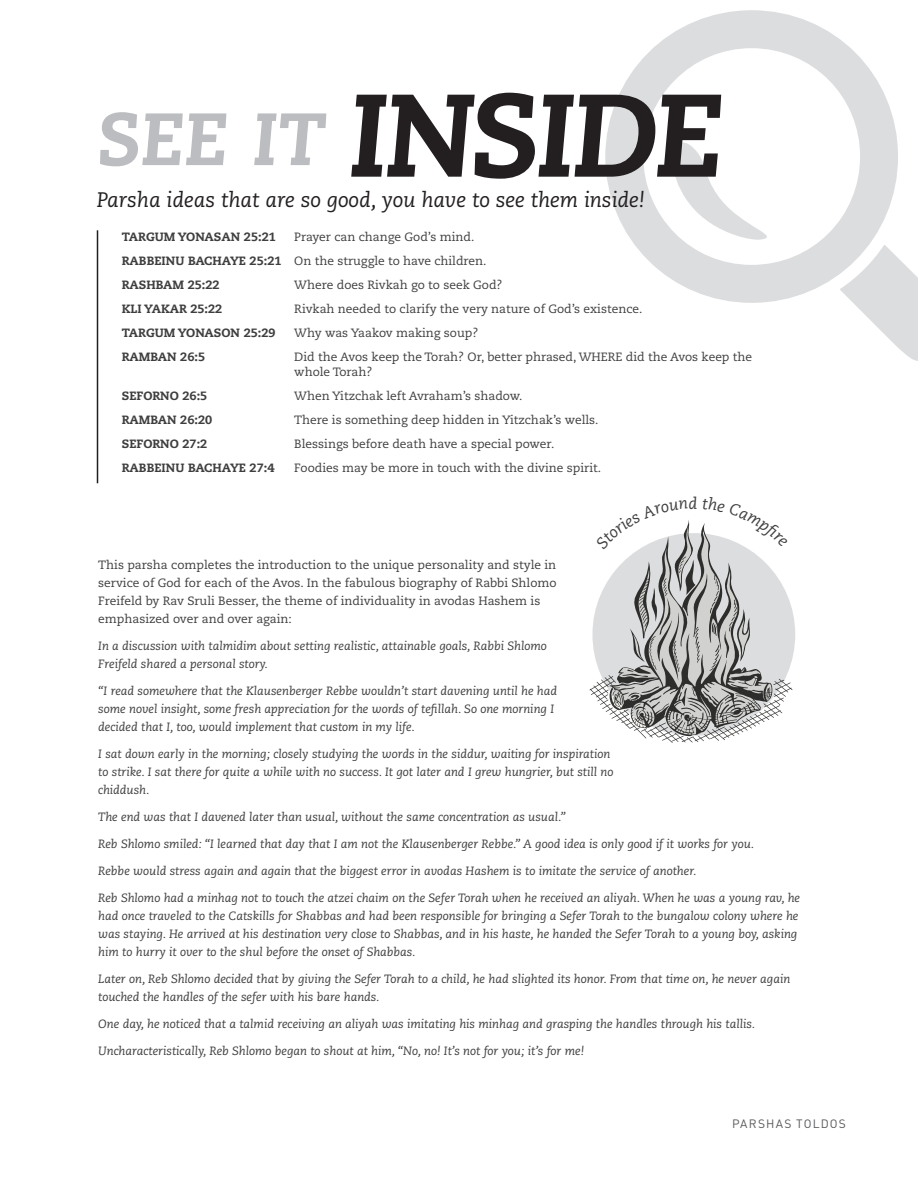
<style>
.page{position:relative;width:918px;height:1188px;background:#fff}
.page>*{position:absolute;margin:0;border:0;box-sizing:border-box;transform-origin:0 0}
.t1{font:italic 800 117.15px "Caecilia LT Std";letter-spacing:-.03em;color:#231f20}
.t2{font:italic 800 73.8px "Caecilia LT Std";color:#bcbdc0}
.t3{font:italic 21px "Caecilia LT Std";color:#231f20}
.interview_text{font:italic 12px/18px "Caecilia LT Std";color:#3e3e3f}
.see_it_inside{font:12px/15px "Caecilia LT Std";color:#3e3e3f}
.interview_text-2{font:12px/18px "Caecilia LT Std";color:#3e3e3f}
.see_it_inside-2{font:800 12px "Caecilia LT Std";color:#3e3e3f}
.t4{font:12px "DIN Pro";letter-spacing:.095em;color:#57585a}
.s1{font-weight:800}
</style>
<div class="page">
<svg style="left:853px;top:258px;width:65px;height:103px"></svg>
<svg style="left:605px;top:10px;width:293px;height:293px"></svg>
<svg style="left:673px;top:142px;width:95px;height:98px"></svg>
<hr style="left:97px;top:230px;width:1px;height:253px;background:#231f20">
<svg style="left:589px;top:520px;width:204px;height:223px"></svg>
<p class="t2" style="left:98px;top:96px;width:229px">SEE IT</p>
<p class="t1" style="left:350px;top:66px;width:376px">INSIDE</p>
<p class="t3" style="left:97px;top:188px;width:550px">Parsha ideas that are so good, you have to see them inside!</p>
<p class="see_it_inside-2" style="left:122px;top:229px;width:156px">TARGUM YONASAN 25:21</p>
<p class="see_it_inside" style="left:294px;top:230px;width:182px">Prayer can change God’s mind.</p>
<p class="see_it_inside" style="left:122px;top:254px;width:366px"><span class="s1">RABBEINU BACHAYE 25:21</span> On the struggle to have children.</p>
<p class="see_it_inside-2" style="left:122px;top:277px;width:99px">RASHBAM 25:22</p>
<p class="see_it_inside" style="left:294px;top:278px;width:210px">Where does Rivkah go to seek God?</p>
<p class="see_it_inside-2" style="left:122px;top:301px;width:102px">KLI YAKAR 25:22</p>
<p class="see_it_inside" style="left:294px;top:302px;width:350px">Rivkah needed to clarify the very nature of God’s existence.</p>
<p class="see_it_inside-2" style="left:122px;top:325px;width:155px">TARGUM YONASON 25:29</p>
<p class="see_it_inside" style="left:294px;top:326px;width:186px">Why was Yaakov making soup?</p>
<p class="see_it_inside-2" style="left:122px;top:349px;width:85px">RAMBAN 26:5</p>
<p class="see_it_inside" style="left:294px;top:350px;width:459px">Did the Avos keep the Torah? Or, better phrased, WHERE did the Avos keep the whole Torah?</p>
<p class="see_it_inside-2" style="left:122px;top:388px;width:87px">SEFORNO 26:5</p>
<p class="see_it_inside" style="left:294px;top:389px;width:230px">When Yitzchak left Avraham’s shadow.</p>
<p class="see_it_inside-2" style="left:122px;top:412px;width:92px">RAMBAN 26:20</p>
<p class="see_it_inside" style="left:294px;top:413px;width:306px">There is something deep hidden in Yitzchak’s wells.</p>
<p class="see_it_inside-2" style="left:122px;top:436px;width:87px">SEFORNO 27:2</p>
<p class="see_it_inside" style="left:294px;top:437px;width:262px">Blessings before death have a special power.</p>
<p class="see_it_inside-2" style="left:122px;top:460px;width:154px">RABBEINU BACHAYE 27:4</p>
<p class="see_it_inside" style="left:294px;top:461px;width:308px">Foodies may be more in touch with the divine spirit.</p>
<p class="interview_text-2" style="left:98px;top:556px;width:460px">This parsha completes the introduction to the unique personality and style in service of God for each of the Avos. In the fabulous biography of Rabbi Shlomo Freifeld by Rav Sruli Besser, the theme of individuality in avodas Hashem is emphasized over and over again:</p>
<p class="interview_text" style="left:98px;top:637px;width:450px">In a discussion with talmidim about setting realistic, attainable goals, Rabbi Shlomo<br>Freifeld shared a personal story.</p>
<p class="interview_text" style="left:98px;top:682px;width:460px">“I read somewhere that the Klausenberger Rebbe wouldn’t start davening until he had some novel insight, some fresh appreciation for the words of tefillah. So one morning I decided that I, too, would implement that custom in my life.</p>
<p class="interview_text" style="left:98px;top:745px;width:517px">I sat down early in the morning; closely studying the words in the siddur, waiting for inspiration to strike. I sat there for quite a while with no success. It got later and I grew hungrier, but still no chiddush.</p>
<p class="interview_text" style="left:98px;top:808px;width:469px">The end was that I davened later than usual, without the same concentration as usual.”</p>
<p class="interview_text" style="left:98px;top:835px;width:657px">Reb Shlomo smiled: “I learned that day that I am not the Klausenberger Rebbe.” A good idea is only good if it works for you.</p>
<p class="interview_text" style="left:98px;top:862px;width:600px">Rebbe would stress again and again that the biggest error in avodas Hashem is to imitate the service of another.</p>
<p class="interview_text" style="left:98px;top:889px;width:703px">Reb Shlomo had a minhag not to touch the atzei chaim on the Sefer Torah when he received an aliyah. When he was a young rav, he had once traveled to the Catskills for Shabbas and had been responsible for bringing a Sefer Torah to the bungalow colony where he was staying. He arrived at his destination very close to Shabbas, and in his haste, he handed the Sefer Torah to a young boy, asking him to hurry it over to the shul before the onset of Shabbas.</p>
<p class="interview_text" style="left:98px;top:970px;width:694px">Later on, Reb Shlomo decided that by giving the Sefer Torah to a child, he had slighted its honor. From that time on, he never again touched the handles of the sefer with his bare hands.</p>
<p class="interview_text" style="left:98px;top:1015px;width:658px">One day, he noticed that a talmid receiving an aliyah was imitating his minhag and grasping the handles through his tallis.</p>
<p class="interview_text" style="left:98px;top:1042px;width:487px">Uncharacteristically, Reb Shlomo began to shout at him, “No, no! It’s not for you; it’s for me!</p>
<p class="t4" style="left:732px;top:1116px;width:115px">PARSHAS TOLDOS</p>
</div>
